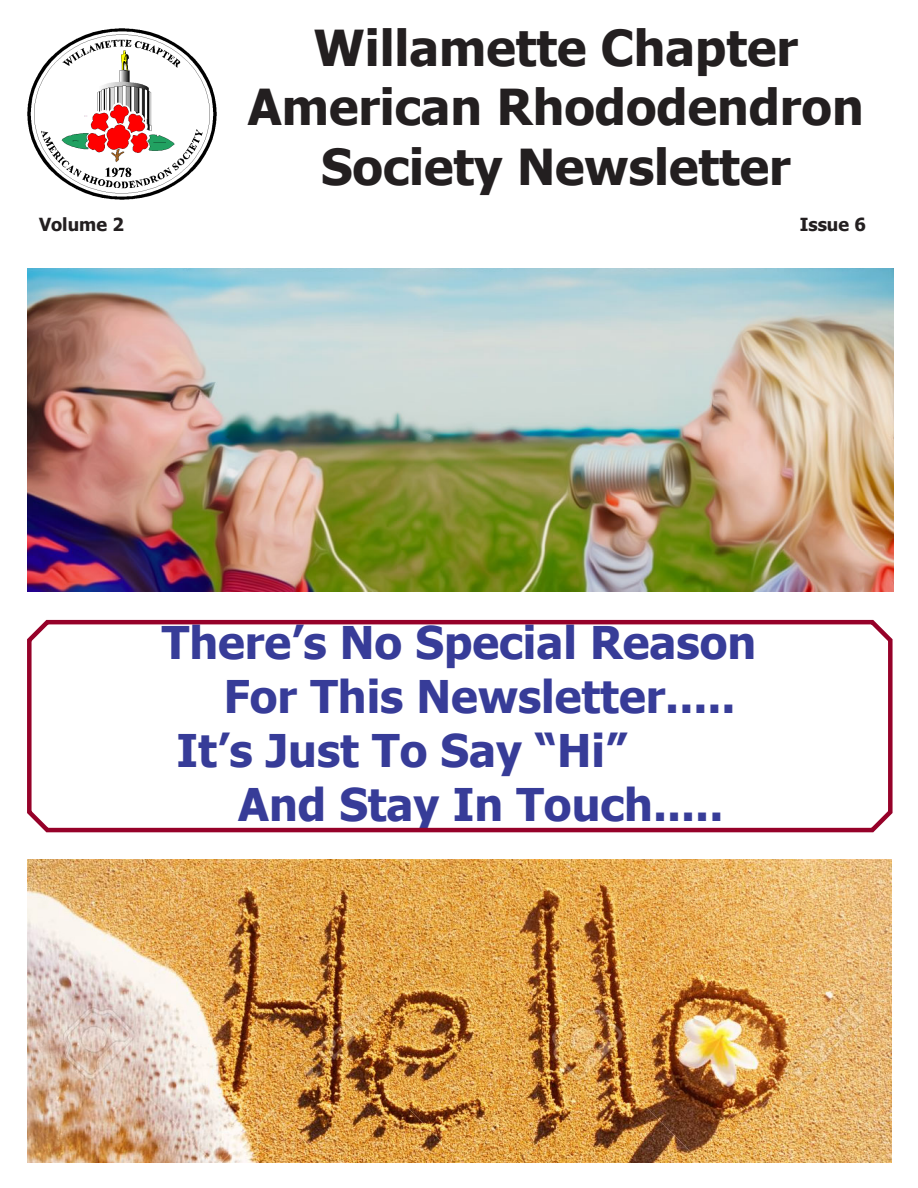
<style>
.page{position:relative;width:918px;height:1188px;background:#fff}
.page>*{position:absolute;margin:0;border:0;box-sizing:border-box;transform-origin:0 0}
.t1{font:700 49.5px/59.4px "Tahoma";color:#231f20;text-align:center}
.t2{font:700 45px "Tahoma";color:#373c98}
.t3{font:700 18px "Tahoma";color:#231f20}
</style>
<div class="page">
<img style="left:28px;top:28px;width:189px;height:171px">
<img style="left:28px;top:268px;width:865px;height:323px">
<svg style="left:27px;top:619px;width:866px;height:214px"></svg>
<img style="left:28px;top:860px;width:864px;height:302px">
<p class="t1" style="left:314px;top:20px;width:486px">Willamette Chapter</p>
<p class="t1" style="left:248px;top:80px;width:617px">American Rhododendron<br>Society Newsletter</p>
<p class="t3" style="left:39px;top:212px;width:86px">Volume 2</p>
<p class="t3" style="left:800px;top:212px;width:68px">Issue 6</p>
<p class="t2" style="left:162px;top:611px;width:596px">There’s No Special Reason</p>
<p class="t2" style="left:224px;top:665px;width:514px">For This Newsletter.....</p>
<p class="t2" style="left:177px;top:719px;width:452px">It’s Just To Say “Hi”</p>
<p class="t2" style="left:238px;top:773px;width:487px">And Stay In Touch.....</p>
</div>
